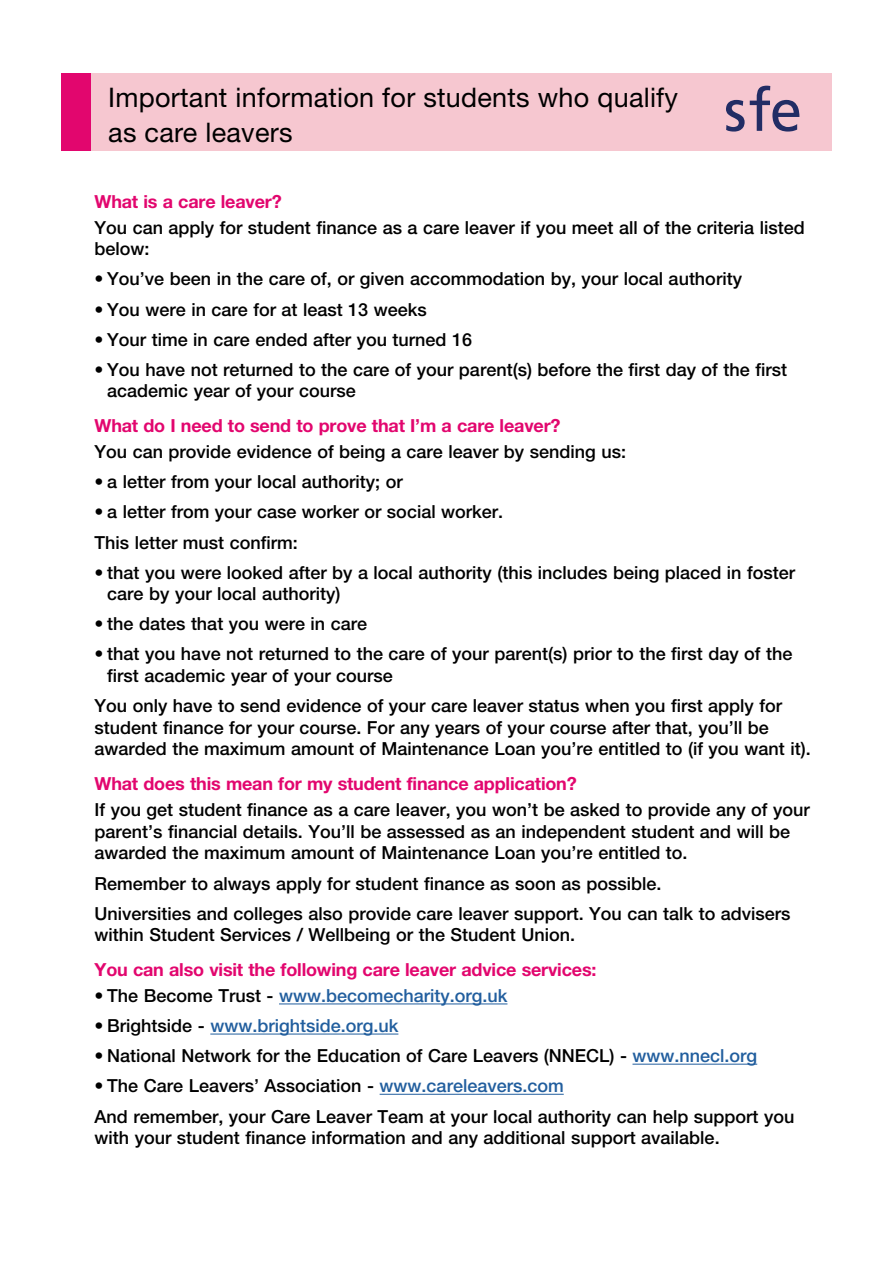
<style>
.page{position:relative;width:893px;height:1263px;background:#fff}
.page>*{position:absolute;margin:0;border:0;box-sizing:border-box;transform-origin:0 0}
.H1_Document_Title{font:27px/35px "Helvetica Neue LT Std";letter-spacing:.01em;color:#000}
.P_Body_text{font:500 18px/21.6px "Helvetica Neue LT Std";color:#000}
.li_Bullet_liest{font:500 18px/21.6px "Helvetica Neue LT Std";color:#000}
.H2_Headings{font:700 18px "Helvetica Neue LT Std";letter-spacing:-.01em;color:#e2066e}
.li_Bullet_liest-2{font:500 18px "Helvetica Neue LT Std";color:#215e9e}
.s1{color:#000}
.s2{color:#215e9e}
</style>
<div class="page">
<div style="left:88px;top:73px;width:744px;height:78px;background:#f6c7d0"></div>
<div style="left:61px;top:73px;width:30px;height:78px;background:#e2066e"></div>
<svg style="left:726px;top:86px;width:73px;height:46px"></svg>
<hr style="left:279px;top:1003px;width:228px;height:1px;background:#215e9e">
<hr style="left:210px;top:1033px;width:188px;height:1px;background:#215e9e">
<hr style="left:632px;top:1064px;width:125px;height:1px;background:#215e9e">
<hr style="left:380px;top:1094px;width:184px;height:1px;background:#215e9e">
<h1 class="H1_Document_Title" style="left:108px;top:80px;width:571px">Important information for students who qualify as care leavers</h1>
<h2 class="H2_Headings" style="left:95px;top:190px;width:189px">What is a care leaver?</h2>
<p class="P_Body_text" style="left:95px;top:216px;width:712px">You can apply for student finance as a care leaver if you meet all of the criteria listed below:</p>
<p class="li_Bullet_liest" style="left:95px;top:268px;width:649px">• You’ve been in the care of, or given accommodation by, your local authority</p>
<p class="li_Bullet_liest" style="left:95px;top:298px;width:334px">• You were in care for at least 13 weeks</p>
<p class="li_Bullet_liest" style="left:95px;top:328px;width:379px">• Your time in care ended after you turned 16</p>
<p class="li_Bullet_liest" style="left:107px;top:358px;width:681px;text-indent:-13px">• You have not returned to the care of your parent(s) before the first day of the first academic year of your course</p>
<h2 class="H2_Headings" style="left:95px;top:415px;width:468px">What do I need to send to prove that I’m a care leaver?</h2>
<p class="P_Body_text" style="left:95px;top:441px;width:533px">You can provide evidence of being a care leaver by sending us:</p>
<p class="li_Bullet_liest" style="left:95px;top:471px;width:310px">• a letter from your local authority; or</p>
<p class="li_Bullet_liest" style="left:95px;top:501px;width:410px">• a letter from your case worker or social worker.</p>
<p class="P_Body_text" style="left:95px;top:531px;width:205px">This letter must confirm:</p>
<p class="li_Bullet_liest" style="left:107px;top:561px;width:689px;text-indent:-13px">• that you were looked after by a local authority (this includes being placed in foster care by your local authority)</p>
<p class="li_Bullet_liest" style="left:95px;top:613px;width:274px">• the dates that you were in care</p>
<p class="li_Bullet_liest" style="left:107px;top:643px;width:687px;text-indent:-13px">• that you have not returned to the care of your parent(s) prior to the first day of the first academic year of your course</p>
<p class="P_Body_text" style="left:95px;top:695px;width:718px">You only have to send evidence of your care leaver status when you first apply for student finance for your course. For any years of your course after that, you’ll be awarded the maximum amount of Maintenance Loan you’re entitled to (if you want it).</p>
<h2 class="H2_Headings" style="left:95px;top:773px;width:484px">What does this mean for my student finance application?</h2>
<p class="P_Body_text" style="left:95px;top:799px;width:717px">If you get student finance as a care leaver, you won’t be asked to provide any of your parent’s financial details. You’ll be assessed as an independent student and will be awarded the maximum amount of Maintenance Loan you’re entitled to.</p>
<p class="P_Body_text" style="left:95px;top:872px;width:568px">Remember to always apply for student finance as soon as possible.</p>
<p class="P_Body_text" style="left:95px;top:902px;width:698px">Universities and colleges also provide care leaver support. You can talk to advisers within Student Services / Wellbeing or the Student Union.</p>
<h2 class="H2_Headings" style="left:95px;top:959px;width:504px">You can also visit the following care leaver advice services:</h2>
<p class="li_Bullet_liest-2" style="left:95px;top:985px;width:414px"><span class="s1">• The Become Trust -</span> www.becomecharity.org.uk</p>
<p class="li_Bullet_liest-2" style="left:95px;top:1015px;width:305px"><span class="s1">• Brightside -</span> www.brightside.org.uk</p>
<p class="li_Bullet_liest" style="left:95px;top:1045px;width:664px">• National Network for the Education of Care Leavers (NNECL) - <span class="s2">www.nnecl.org</span></p>
<p class="li_Bullet_liest" style="left:95px;top:1075px;width:471px">• The Care Leavers’ Association - <span class="s2">www.careleavers.com</span></p>
<p class="P_Body_text" style="left:95px;top:1105px;width:701px">And remember, your Care Leaver Team at your local authority can help support you with your student finance information and any additional support available.</p>
</div>
